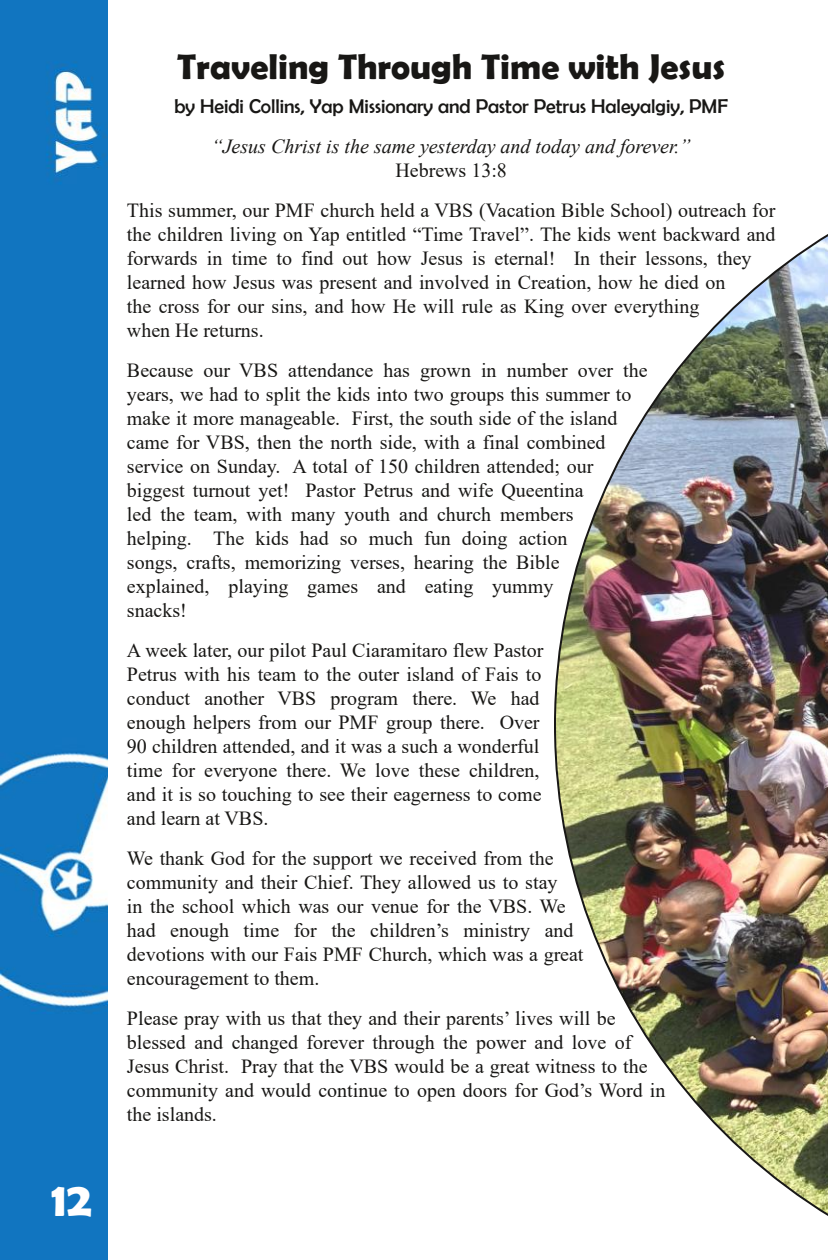
<style>
.page{position:relative;width:828px;height:1260px;background:#fff}
.page>*{position:absolute;margin:0;border:0;box-sizing:border-box;transform-origin:0 0}
.t1{font:700 48px "Berlin Sans FB Demi";color:#fff}
.t2{font:700 36px "Berlin Sans FB Demi";color:#181715}
.t3{font:20px/24px "Times New Roman";color:#181715}
.t4{font:20px "Berlin Sans FB";color:#181715}
.t5{font:italic 20px "Times New Roman";color:#181715}
</style>
<div class="page">
<img style="left:0;top:0;width:108px;height:1260px">
<img style="left:554px;top:234px;width:274px;height:982px">
<h1 class="t1" style="left:51px;top:1172px;width:42px">12</h1>
<h2 class="t2" style="left:177px;top:45px;width:549px">Traveling Through Time with Jesus</h2>
<p class="t4" style="left:174px;top:95px;width:555px">by Heidi Collins, Yap Missionary and Pastor Petrus Haleyalgiy, PMF</p>
<p class="t5" style="left:212px;top:135px;width:481px">“Jesus Christ is the same yesterday and today and forever.”</p>
<p class="t3" style="left:127px;top:150px;width:650px;line-height:40px;text-align:center">Hebrews 13:8<br>This summer, our PMF church held a VBS (Vacation Bible School) outreach for</p>
<p class="t3" style="left:127px;top:222px;width:650px">the children living on Yap entitled “Time Travel”. The kids went backward and forwards in time to find out how Jesus is eternal! In their lessons, they learned how Jesus was present and involved in Creation, how he died on<br>the cross for our sins, and how He will rule as King over everything<br>when He returns.</p>
<p class="t3" style="left:127px;top:358px;width:522px">Because our VBS attendance has grown in number over the years, we had to split the kids into two groups this summer to make it more manageable. First, the south side of the island came for VBS, then the north side, with a final combined service on Sunday. A total of 150 children attended; our biggest turnout yet! Pastor Petrus and wife Queentina<br>led the team, with many youth and church members<br>helping. The kids had so much fun doing action<br>songs, crafts, memorizing verses, hearing the Bible<br>explained, playing games and eating yummy<br>snacks!</p>
<p class="t3" style="left:127px;top:638px;width:418px">A week later, our pilot Paul Ciaramitaro flew Pastor Petrus with his team to the outer island of Fais to conduct another VBS program there. We had enough helpers from our PMF group there. Over 90 children attended, and it was a such a wonderful time for everyone there. We love these children, and it is so touching to see their eagerness to come and learn at VBS.</p>
<p class="t3" style="left:127px;top:846px;width:458px">We thank God for the support we received from the community and their Chief. They allowed us to stay<br>in the school which was our venue for the VBS. We had enough time for the children’s ministry and devotions with our Fais PMF Church, which was a great encouragement to them.</p>
<p class="t3" style="left:127px;top:1006px;width:540px">Please pray with us that they and their parents’ lives will be blessed and changed forever through the power and love of Jesus Christ. Pray that the VBS would be a great witness to the community and would continue to open doors for God’s Word in the islands.</p>
</div>
